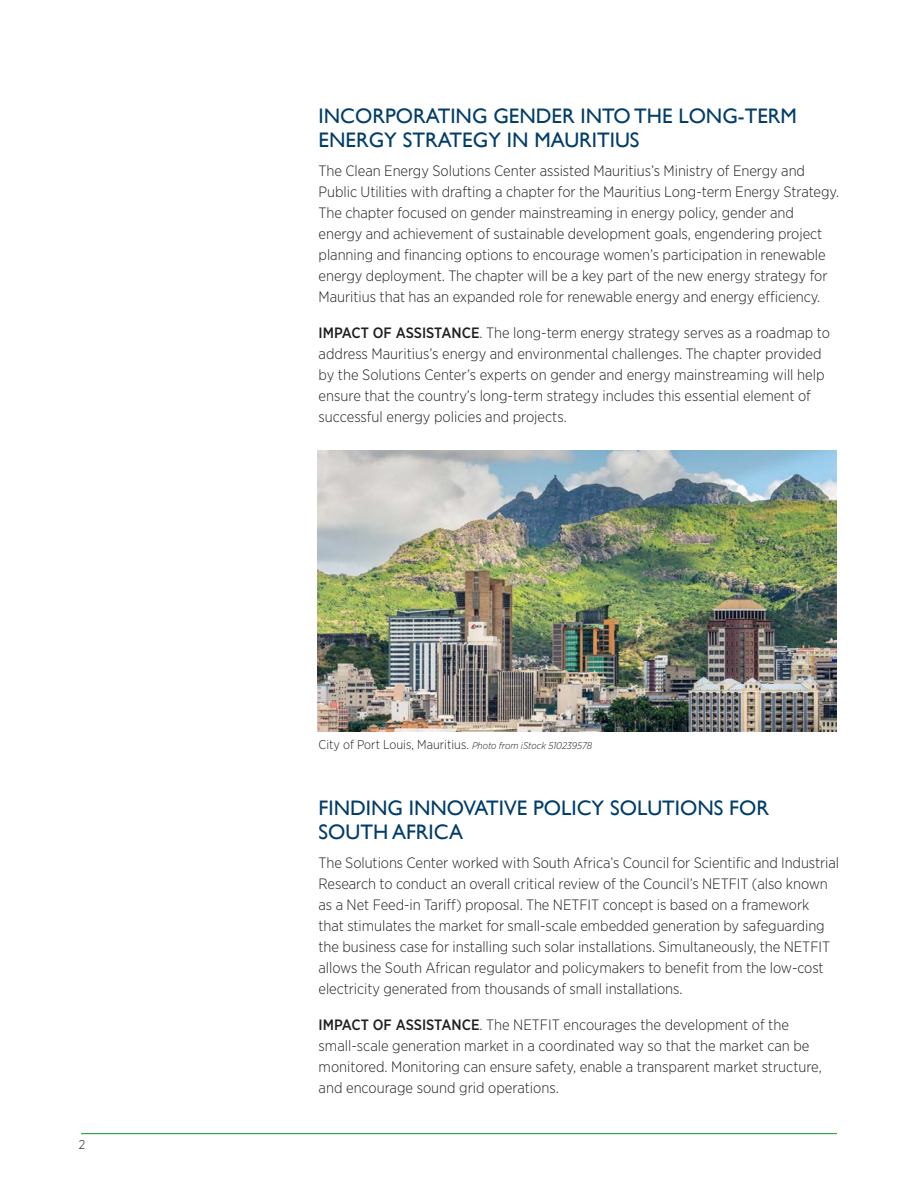
<style>
.page{position:relative;width:918px;height:1188px;background:#fff}
.page>*{position:absolute;margin:0;border:0;box-sizing:border-box;transform-origin:0 0}
.head{font:21px/24px "Gill Sans";color:#003d69}
.text{font:300 15px/21px "Gotham Narrow";letter-spacing:-.005em;color:#231f20}
.quote{font:300 12.75px "Gotham Narrow";color:#231f20}
.s1{font-weight:500}
.s2{font-style:italic;font-size:9.75px}
</style>
<div class="page">
<hr style="left:81px;top:1133px;width:756px;height:1px;background:#2d9e47">
<img style="left:318px;top:451px;width:518px;height:281px">
<p class="quote" style="left:79px;top:1137px;width:8px">2</p>
<p class="head" style="left:319px;top:103px;width:480px">INCORPORATING GENDER INTO THE LONG-TERM<br>ENERGY STRATEGY IN MAURITIUS</p>
<p class="text" style="left:319px;top:159px;width:522px">The Clean Energy Solutions Center assisted Mauritius’s Ministry of Energy and Public Utilities with drafting a chapter for the Mauritius Long-term Energy Strategy.<br>The chapter focused on gender mainstreaming in energy policy, gender and energy and achievement of sustainable development goals, engendering project planning and financing options to encourage women’s participation in renewable energy deployment. The chapter will be a key part of the new energy strategy for Mauritius that has an expanded role for renewable energy and energy efficiency.</p>
<p class="text" style="left:319px;top:321px;width:513px"><span class="s1">IMPACT OF ASSISTANCE</span>. The long-term energy strategy serves as a roadmap to address Mauritius’s energy and environmental challenges. The chapter provided by the Solutions Center’s experts on gender and energy mainstreaming will help ensure that the country’s long-term strategy includes this essential element of successful energy policies and projects.</p>
<p class="quote" style="left:319px;top:737px;width:275px">City of Port Louis, Mauritius. <span class="s2">Photo from iStock 510239578</span></p>
<p class="head" style="left:319px;top:796px;width:452px">FINDING INNOVATIVE POLICY SOLUTIONS FOR<br>SOUTH AFRICA</p>
<p class="text" style="left:319px;top:852px;width:522px">The Solutions Center worked with South Africa’s Council for Scientific and Industrial Research to conduct an overall critical review of the Council’s NETFIT (also known as a Net Feed-in Tariff) proposal. The NETFIT concept is based on a framework<br>that stimulates the market for small-scale embedded generation by safeguarding the business case for installing such solar installations. Simultaneously, the NETFIT allows the South African regulator and policymakers to benefit from the low-cost electricity generated from thousands of small installations.</p>
<p class="text" style="left:319px;top:1014px;width:505px"><span class="s1">IMPACT OF ASSISTANCE</span>. The NETFIT encourages the development of the small-scale generation market in a coordinated way so that the market can be monitored. Monitoring can ensure safety, enable a transparent market structure, and encourage sound grid operations.</p>
</div>
